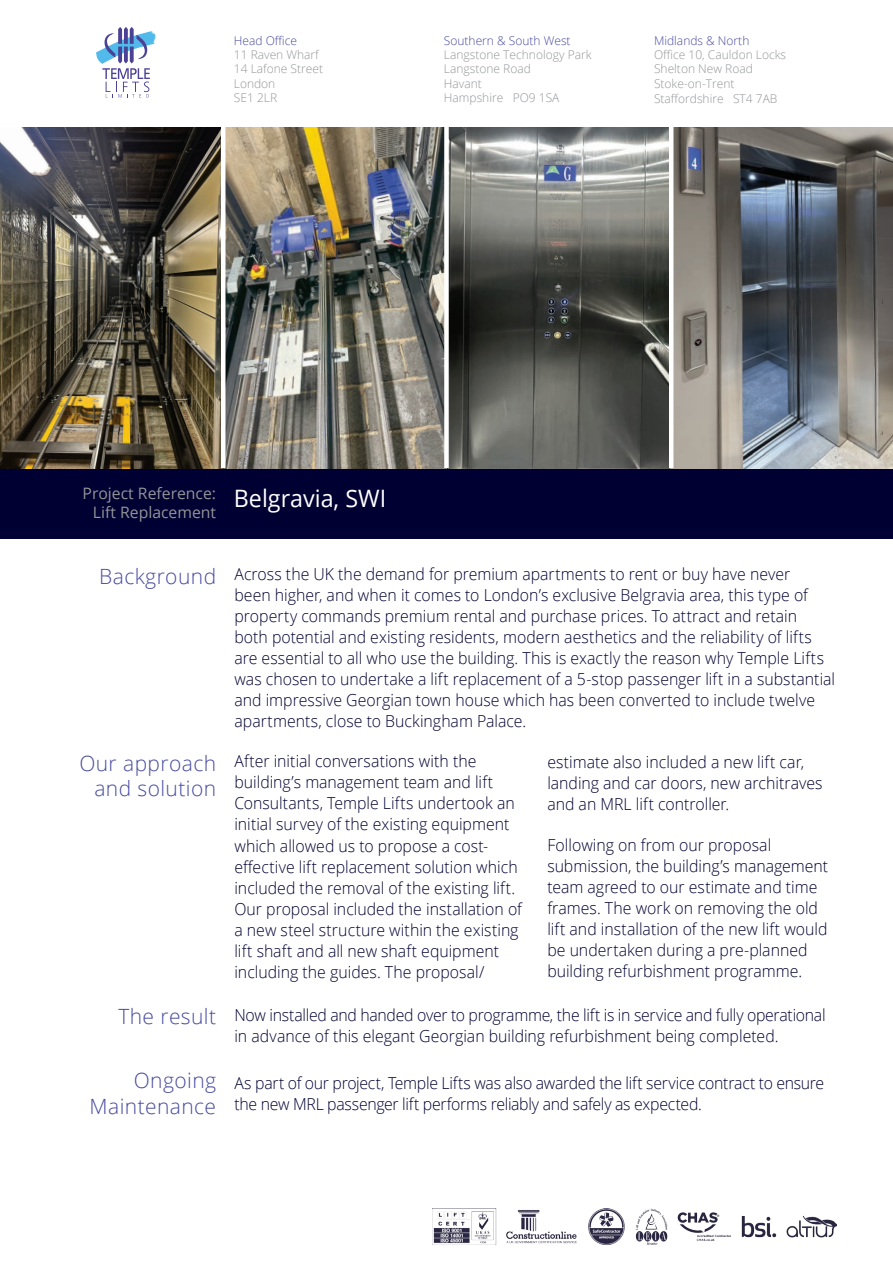
<style>
.page{position:relative;width:893px;height:1263px;background:#fff}
.page>*{position:absolute;margin:0;border:0;box-sizing:border-box;transform-origin:0 0}
.t1{font:24px "Open Sans";color:#fff}
.t2{font:300 21px/25.2px "Open Sans";letter-spacing:.02em;color:#484b9f;text-align:right}
.t3{font:300 16.5px/21px "Open Sans";color:#000032;scale:.96 1}
.t4{font:300 16.5px/21px "Open Sans";letter-spacing:-.02em;color:#000032;scale:.96 1}
.t5{font:15.75px/18.9px "Open Sans";color:#939598;text-align:right}
.t6{font:300 12px/14.4px "Open Sans";color:#939598}
.t7{font:300 12px "Open Sans";color:#484b9f}
</style>
<div class="page">
<div style="left:0;top:468px;width:893px;height:71px;background:#000032"></div>
<img style="left:433px;top:1208px;width:404px;height:37px">
<svg style="left:96px;top:27px;width:60px;height:71px"></svg>
<img style="left:0;top:128px;width:893px;height:340px">
<hr style="left:221px;top:122px;width:4px;height:346px;background:#fff">
<div style="left:444px;top:122px;width:5px;height:346px;background:#fff"></div>
<hr style="left:669px;top:122px;width:4px;height:346px;background:#fff">
<p class="t7" style="left:234px;top:32px;width:65px">Head Office</p>
<p class="t6" style="left:234px;top:47px;width:91px">11 Raven Wharf<br>14 Lafone Street<br>London<br>SE1 2LR</p>
<p class="t7" style="left:444px;top:32px;width:128px">Southern &amp; South West</p>
<p class="t6" style="left:444px;top:47px;width:149px">Langstone Technology Park<br>Langstone Road<br>Havant<br>Hampshire PO9 1SA</p>
<p class="t7" style="left:654px;top:32px;width:97px">Midlands &amp; North</p>
<p class="t6" style="left:654px;top:47px;width:134px">Office 10, Cauldon Locks<br>Shelton New Road<br>Stoke-on-Trent<br>Staffordshire ST4 7AB</p>
<p class="t5" style="left:83px;top:484px;width:135px">Project Reference:<br>Lift Replacement</p>
<p class="t2" style="left:99px;top:563px;width:118px">Background</p>
<p class="t2" style="left:79px;top:750px;width:138px">Our approach and solution</p>
<p class="t2" style="left:118px;top:1003px;width:99px">The result</p>
<p class="t2" style="left:90px;top:1067px;width:128px">Ongoing<br>Maintenance</p>
<h1 class="t1" style="left:234px;top:481px;width:154px">Belgravia, SWI</h1>
<p class="t3" style="left:234px;top:563px;width:627px">Across the UK the demand for premium apartments to rent or buy have never<br>been higher, and when it comes to London’s exclusive Belgravia area, this type of property commands premium rental and purchase prices. To attract and retain<br>both potential and existing residents, modern aesthetics and the reliability of lifts are essential to all who use the building. This is exactly the reason why Temple Lifts was chosen to undertake a lift replacement of a 5-stop passenger lift in a substantial and impressive Georgian town house which has been converted to include twelve apartments, close to Buckingham Palace.</p>
<p class="t3" style="left:234px;top:750px;width:301px">After initial conversations with the building’s management team and lift Consultants, Temple Lifts undertook an initial survey of the existing equipment which allowed us to propose a cost&shy;effective lift replacement solution which included the removal of the existing lift.<br>Our proposal included the installation of a new steel structure within the existing lift shaft and all new shaft equipment including the guides. The proposal/</p>
<p class="t3" style="left:547px;top:750px;width:288px">estimate also included a new lift car, landing and car doors, new architraves and an MRL lift controller.</p>
<p class="t3" style="left:547px;top:834px;width:294px">Following on from our proposal submission, the building’s management team agreed to our estimate and time frames. The work on removing the old lift and installation of the new lift would be undertaken during a pre-planned building refurbishment programme.</p>
<p class="t3" style="left:234px;top:1004px;width:617px">Now installed and handed over to programme, the lift is in service and fully operational in advance of this elegant Georgian building refurbishment being completed.</p>
<p class="t4" style="left:234px;top:1072px;width:616px">As part of our project, Temple Lifts was also awarded the lift service contract to ensure the new MRL passenger lift performs reliably and safely as expected.</p>
</div>
